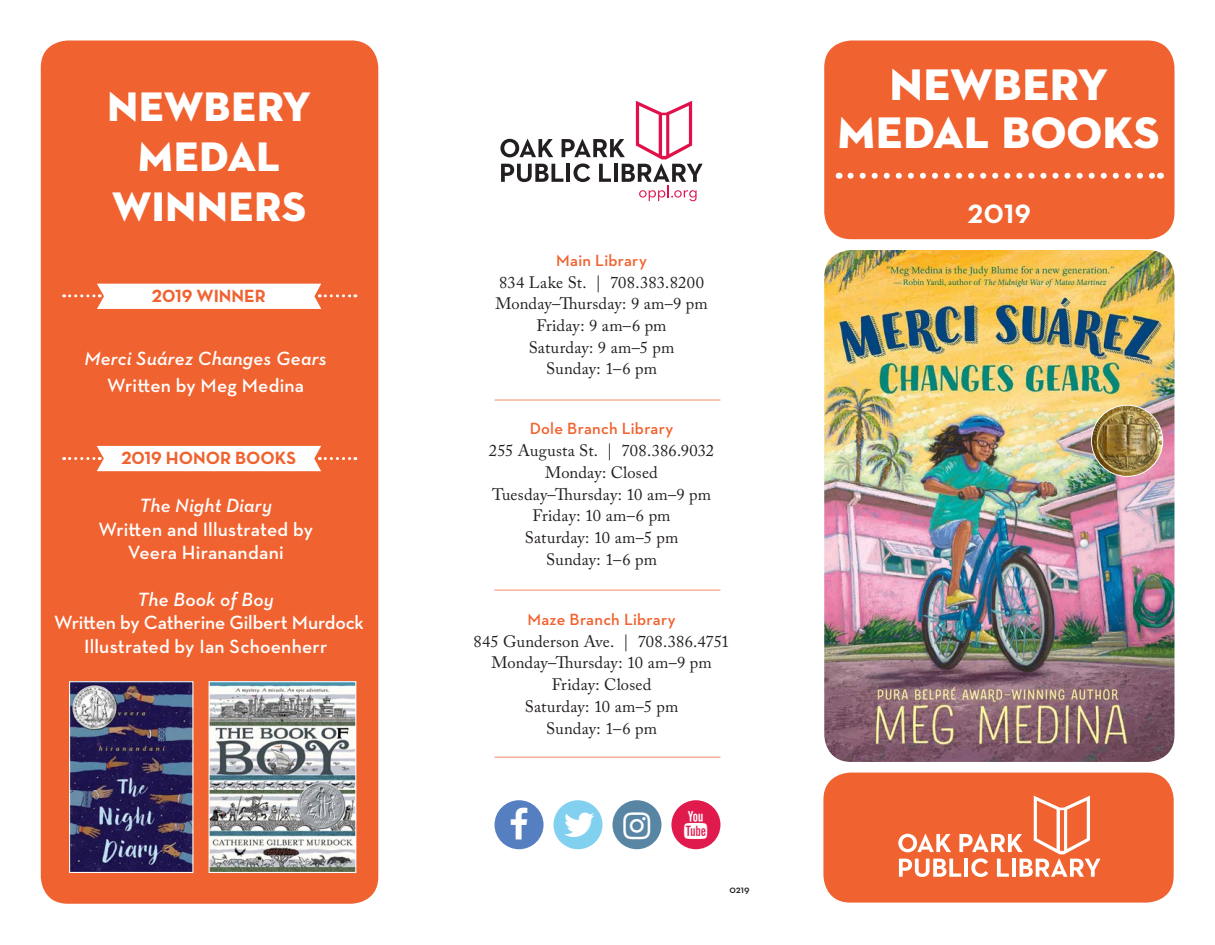
<style>
.page{position:relative;width:1215px;height:945px;background:#fff}
.page>*{position:absolute;margin:0;border:0;box-sizing:border-box;transform-origin:0 0}
.List_Paragraph{font:45px/48px "Neutraface 2 Display Titling";letter-spacing:.015em;color:#fff;text-align:center}
.List_Paragraph-2{font:42px/50.4px "Neutraface 2 Display Titling";letter-spacing:.02em;color:#fff;text-align:center}
.List_Paragraph-3{font:700 27px "Neutraface Text";color:#fff}
.List_Paragraph-4{font:600 19.5px "Neutraface Text";letter-spacing:.01em;color:#fff}
.List_Paragraph-5{font:italic 600 19.5px "Neutraface Text";letter-spacing:.01em;color:#fff}
.List_Paragraph-6{font:600 19.5px "Neutraface Text";letter-spacing:-.01em;color:#fff}
.t1{font:700 18px "Neutraface Text";color:#f0622f}
.List_Paragraph-7{font:16.5px "Adobe Caslon Pro";letter-spacing:.01em;color:#231f20}
.List_Paragraph-8{font:600 16.5px "Neutraface Text";letter-spacing:.015em;color:#f0622f}
.t2{font:600 10.5px "Neutraface Text";color:#231f20}
</style>
<div class="page">
<div style="left:823px;top:773px;width:351px;height:130px;background:#f0622f;border-radius:27px"></div>
<img style="left:824px;top:250px;width:350px;height:512px">
<svg style="left:898px;top:796px;width:203px;height:81px"></svg>
<div style="left:824px;top:40px;width:350px;height:199px;background:#f0622f;border-radius:27px"></div>
<svg style="left:500px;top:101px;width:203px;height:100px"></svg>
<hr style="left:495px;top:589px;width:225px;height:2px;background:#f0622f">
<hr style="left:495px;top:399px;width:225px;height:2px;background:#f0622f">
<hr style="left:495px;top:757px;width:225px;height:1px;background:#f0622f">
<div style="left:554px;top:800px;width:49px;height:49px;background:#81d0f0;border-radius:50%"></div>
<div style="left:495px;top:800px;width:49px;height:49px;background:#557fc0;border-radius:50%"></div>
<div style="left:612px;top:800px;width:49px;height:49px;background:#5985a4;border-radius:50%"></div>
<div style="left:671px;top:800px;width:49px;height:49px;background:#e01a4d;border-radius:50%"></div>
<div style="left:41px;top:40px;width:337px;height:864px;background:#f0622f;border-radius:27px"></div>
<svg style="left:851px;top:173px;width:303px;height:6px"></svg>
<svg style="left:64px;top:446px;width:292px;height:25px"></svg>
<svg style="left:64px;top:284px;width:292px;height:25px"></svg>
<img style="left:71px;top:683px;width:120px;height:188px">
<div style="left:69px;top:681px;width:124px;height:192px;border:1px solid #fff"></div>
<img style="left:211px;top:683px;width:143px;height:188px">
<div style="left:209px;top:681px;width:147px;height:192px;border:1px solid #fff"></div>
<img style="left:1092px;top:405px;width:71px;height:71px;border-radius:36px">
<div style="left:1091px;top:405px;width:72px;height:72px;border:1px solid #fff;border-radius:50%"></div>
<p class="List_Paragraph-2" style="left:107px;top:81px;width:205px">NEWBERY<br>MEDAL</p>
<p class="List_Paragraph-2" style="left:112px;top:182px;width:195px">WINNERS</p>
<p class="t1" style="left:152px;top:284px;width:115px">2019 WINNER</p>
<p class="List_Paragraph-5" style="left:85px;top:346px;width:244px">Merci Suárez Changes Gears</p>
<p class="List_Paragraph-4" style="left:107px;top:373px;width:199px">Written by Meg Medina</p>
<p class="t1" style="left:121px;top:446px;width:176px">2019 HONOR BOOKS</p>
<p class="List_Paragraph-5" style="left:140px;top:493px;width:134px">The Night Diary</p>
<p class="List_Paragraph-4" style="left:98px;top:517px;width:216px">Written and Illustrated by</p>
<p class="List_Paragraph-4" style="left:128px;top:540px;width:157px">Veera Hiranandani</p>
<p class="List_Paragraph-5" style="left:138px;top:587px;width:138px">The Book of Boy</p>
<p class="List_Paragraph-6" style="left:54px;top:610px;width:311px">Written by Catherine Gilbert Murdock</p>
<p class="List_Paragraph-4" style="left:84px;top:634px;width:245px">Illustrated by Ian Schoenherr</p>
<p class="List_Paragraph-8" style="left:556px;top:250px;width:92px">Main Library</p>
<p class="List_Paragraph-7" style="left:499px;top:272px;width:206px">834 Lake St. | 708.383.8200</p>
<p class="List_Paragraph-7" style="left:495px;top:294px;width:214px">Monday–Thursday: 9 am–9 pm</p>
<p class="List_Paragraph-7" style="left:537px;top:316px;width:132px">Friday: 9 am–6 pm</p>
<p class="List_Paragraph-7" style="left:529px;top:337px;width:147px">Saturday: 9 am–5 pm</p>
<p class="List_Paragraph-7" style="left:546px;top:359px;width:112px">Sunday: 1–6 pm</p>
<p class="List_Paragraph-8" style="left:530px;top:419px;width:145px">Dole Branch Library</p>
<p class="List_Paragraph-7" style="left:489px;top:441px;width:227px">255 Augusta St. | 708.386.9032</p>
<p class="List_Paragraph-7" style="left:545px;top:463px;width:114px">Monday: Closed</p>
<p class="List_Paragraph-7" style="left:492px;top:484px;width:220px">Tuesday–Thursday: 10 am–9 pm</p>
<p class="List_Paragraph-7" style="left:533px;top:506px;width:139px">Friday: 10 am–6 pm</p>
<p class="List_Paragraph-7" style="left:525px;top:528px;width:155px">Saturday: 10 am–5 pm</p>
<p class="List_Paragraph-7" style="left:546px;top:550px;width:112px">Sunday: 1–6 pm</p>
<p class="List_Paragraph-8" style="left:527px;top:609px;width:150px">Maze Branch Library</p>
<p class="List_Paragraph-7" style="left:474px;top:631px;width:258px">845 Gunderson Ave. | 708.386.4751</p>
<p class="List_Paragraph-7" style="left:491px;top:653px;width:222px">Monday–Thursday: 10 am–9 pm</p>
<p class="List_Paragraph-7" style="left:552px;top:675px;width:101px">Friday: Closed</p>
<p class="List_Paragraph-7" style="left:525px;top:697px;width:155px">Saturday: 10 am–5 pm</p>
<p class="List_Paragraph-7" style="left:546px;top:718px;width:112px">Sunday: 1–6 pm</p>
<p class="t2" style="left:729px;top:882px;width:22px">0219</p>
<p class="List_Paragraph" style="left:838px;top:61px;width:323px">NEWBERY<br>MEDAL BOOKS</p>
<p class="List_Paragraph-3" style="left:968px;top:196px;width:65px">2019</p>
</div>
